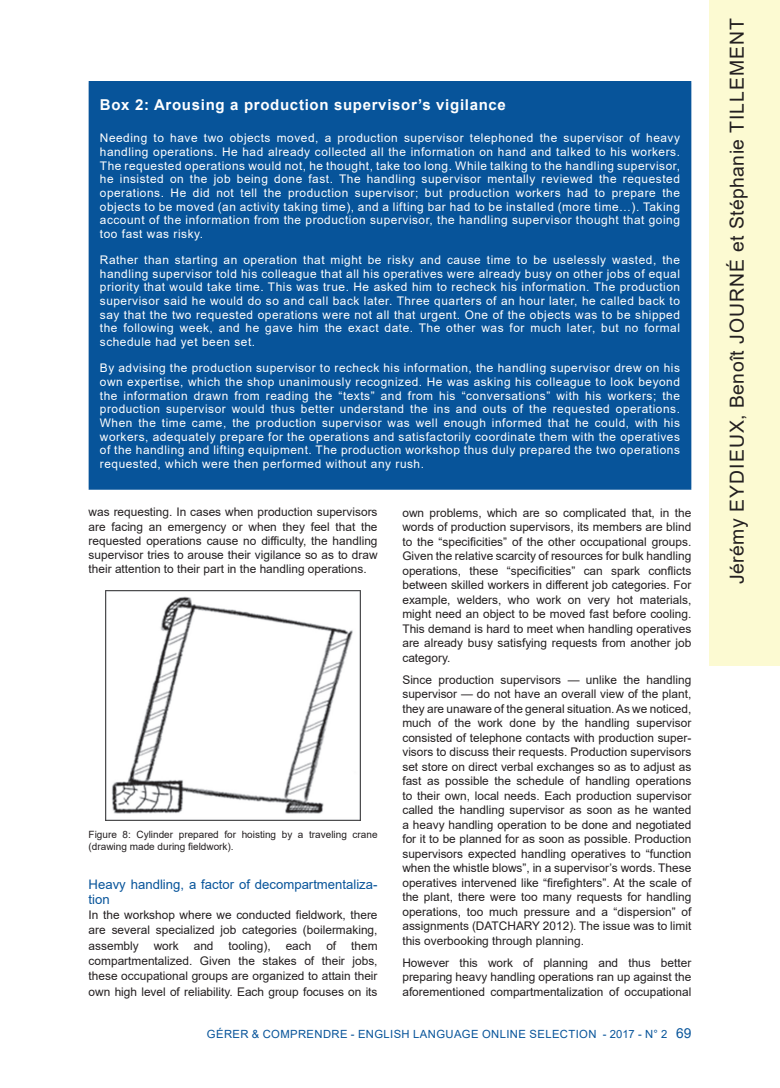
<style>
.page{position:relative;width:780px;height:1088px;background:#fff}
.page>*{position:absolute;margin:0;border:0;box-sizing:border-box;transform-origin:0 0}
.t1{font:19.38px "Arial";letter-spacing:.055em;color:#231f20}
.t2{font:700 15px "Arial";letter-spacing:.045em;color:#fff}
.Titre_2{font:13.12px/14.9px "Arial";color:#07549a}
.texte_courant{font:11.88px/14.5px "Arial";color:#231f20;text-align:justify}
.t3{font:11.88px/13.6px "Arial";letter-spacing:.045em;color:#fff;text-align:justify}
.t4{font:11.25px "Arial";letter-spacing:.035em;color:#07549a}
.légende{font:10px/12px "Arial";color:#231f20}
.s1{font-size:13.75px}
</style>
<div class="page">
<div style="left:709px;top:0;width:71px;height:665px;background:#fcfad2"></div>
<div style="left:89px;top:82px;width:601px;height:407px;background:#07549a"></div>
<hr style="left:89px;top:81px;width:602px;height:1px;background:#07549a">
<hr style="left:690px;top:82px;width:1px;height:406px;background:#07549a">
<hr style="left:89px;top:488px;width:602px;height:2px;background:#07549a">
<img style="left:106px;top:590px;width:254px;height:231px">
<p class="t2" style="left:100px;top:95px;width:407px">Box 2: Arousing a production supervisor’s vigilance</p>
<p class="t3" style="left:100px;top:131px;width:581px">Needing to have two objects moved, a production supervisor telephoned the supervisor of heavy handling operations. He had already collected all the information on hand and talked to his workers.<br>The requested operations would not, he thought, take too long. While talking to the handling supervisor, he insisted on the job being done fast. The handling supervisor mentally reviewed the requested operations. He did not tell the production supervisor; but production workers had to prepare the objects to be moved (an activity taking time), and a lifting bar had to be installed (more time…). Taking account of the information from the production supervisor, the handling supervisor thought that going too fast was risky.</p>
<p class="t3" style="left:100px;top:253px;width:581px">Rather than starting an operation that might be risky and cause time to be uselessly wasted, the handling supervisor told his colleague that all his operatives were already busy on other jobs of equal priority that would take time. This was true. He asked him to recheck his information. The production supervisor said he would do so and call back later. Three quarters of an hour later, he called back to say that the two requested operations were not all that urgent. One of the objects was to be shipped the following week, and he gave him the exact date. The other was for much later, but no formal schedule had yet been set.</p>
<p class="t3" style="left:100px;top:361px;width:581px">By advising the production supervisor to recheck his information, the handling supervisor drew on his own expertise, which the shop unanimously recognized. He was asking his colleague to look beyond the information drawn from reading the “texts” and from his “conversations” with his workers; the production supervisor would thus better understand the ins and outs of the requested operations.<br>When the time came, the production supervisor was well enough informed that he could, with his workers, adequately prepare for the operations and satisfactorily coordinate them with the operatives of the handling and lifting equipment. The production workshop thus duly prepared the two operations requested, which were then performed without any rush.</p>
<p class="texte_courant" style="left:89px;top:505px;width:290px">was requesting. In cases when production supervisors are facing an emergency or when they feel that the requested operations cause no difficulty, the handling supervisor tries to arouse their vigilance so as to draw their attention to their part in the handling operations.</p>
<p class="texte_courant" style="left:402px;top:505px;width:290px">own problems, which are so complicated that, in the words of production supervisors, its members are blind to the “specificities” of the other occupational groups.<br>Given the relative scarcity of resources for bulk handling operations, these “specificities” can spark conflicts between skilled workers in different job categories. For example, welders, who work on very hot materials, might need an object to be moved fast before cooling.<br>This demand is hard to meet when handling operatives are already busy satisfying requests from another job category.</p>
<p class="texte_courant" style="left:402px;top:672px;width:290px">Since production supervisors — unlike the handling supervisor — do not have an overall view of the plant, they are unaware of the general situation. As we noticed, much of the work done by the handling supervisor consisted of telephone contacts with production super&shy;visors to discuss their requests. Production supervisors set store on direct verbal exchanges so as to adjust as fast as possible the schedule of handling operations to their own, local needs. Each production supervisor called the handling supervisor as soon as he wanted a heavy handling operation to be done and negotiated for it to be planned for as soon as possible. Production supervisors expected handling operatives to “function when the whistle blows”, in a supervisor’s words. These operatives intervened like “firefighters”. At the scale of the plant, there were too many requests for handling operations, too much pressure and a “dispersion” of assignments (DATCHARY 2012). The issue was to limit this overbooking through planning.</p>
<p class="texte_courant" style="left:402px;top:955px;width:290px">However this work of planning and thus better preparing heavy handling operations ran up against the aforementioned compartmentalization of occupational</p>
<p class="légende" style="left:89px;top:828px;width:290px">Figure 8: Cylinder prepared for hoisting by a traveling crane (drawing made during fieldwork).</p>
<p class="Titre_2" style="left:89px;top:876px;width:290px">Heavy handling, a factor of decompartmentaliza&shy;tion</p>
<p class="texte_courant" style="left:89px;top:907px;width:290px;line-height:15.4px">In the workshop where we conducted fieldwork, there are several specialized job categories (boilermaking, assembly</p>
<p class="texte_courant" style="left:154px;top:938px;width:27px">work</p>
<p class="texte_courant" style="left:194px;top:938px;width:21px">and</p>
<p class="texte_courant" style="left:228px;top:938px;width:44px">tooling),</p>
<p class="texte_courant" style="left:285px;top:938px;width:27px">each</p>
<p class="texte_courant" style="left:326px;top:938px;width:11px">of</p>
<p class="texte_courant" style="left:89px;top:937px;width:290px;line-height:15.4px;text-indent:262px">them compartmentalized. Given the stakes of their jobs, these occupational groups are organized to attain their own high level of reliability. Each group focuses on its</p>
<p class="t4" style="left:207px;top:1026px;width:486px">GÉRER &amp; COMPRENDRE - ENGLISH LANGUAGE ONLINE SELECTION - 2017 - N° 2 <span class="s1">69</span></p>
<h1 class="t1" style="left:723px;top:584px;width:567px;rotate:-90deg">Jérémy EYDIEUX, Benoît JOURNÉ et Stéphanie TILLEMENT</h1>
</div>
